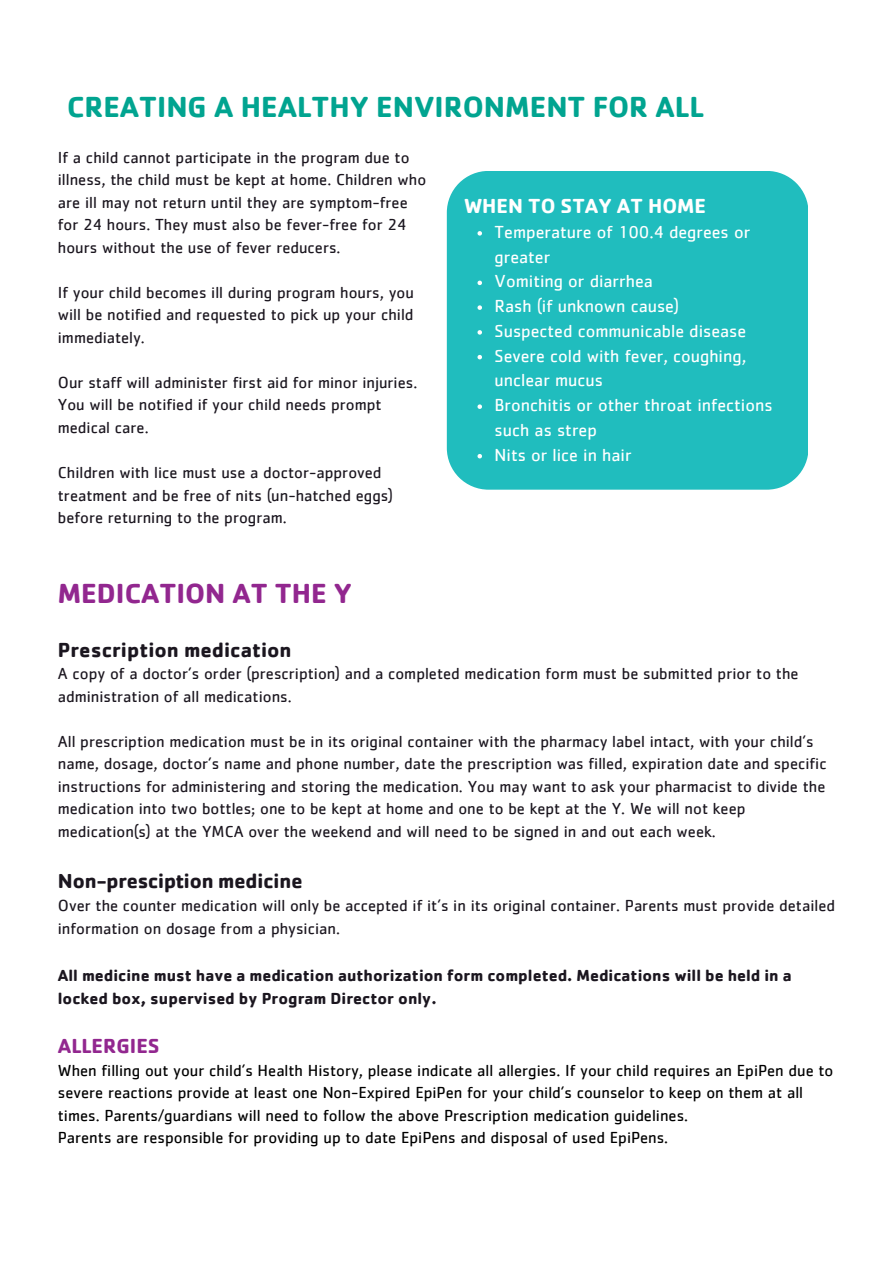
<style>
.page{position:relative;width:894px;height:1264px;background:#fff}
.page>*{position:absolute;margin:0;border:0;box-sizing:border-box;transform-origin:0 0}
.t1{font:700 30px "Cachet";color:#01a490}
.t2{font:700 28.5px "Cachet";color:#92278f}
.t3{font:700 21px "Cachet Pro";color:#1b161f}
.t4{font:700 21px "Cachet";color:#1b161f}
.t5{font:700 21px "Cachet";color:#fff}
.t6{font:700 21px "Cachet";color:#92278f}
.t7{font:18px/24.8px "Cachet";color:#fff}
.t8{font:16.5px/22.5px "Cachet";color:#1b161f}
.t9{font:16.5px/22.5px "Cachet";color:#000}
.t10{font:700 16.5px/22.5px "Cachet";color:#1b161f}
</style>
<div class="page">
<div style="left:446px;top:171px;width:361px;height:318px;background:#20bdbe"></div>
<svg style="left:477px;top:231px;width:5px;height:4px"></svg>
<svg style="left:477px;top:280px;width:5px;height:5px"></svg>
<svg style="left:477px;top:305px;width:5px;height:5px"></svg>
<svg style="left:477px;top:330px;width:5px;height:4px"></svg>
<svg style="left:477px;top:355px;width:5px;height:4px"></svg>
<svg style="left:477px;top:404px;width:5px;height:5px"></svg>
<svg style="left:477px;top:454px;width:5px;height:4px"></svg>
<p class="t1" style="left:67px;top:87px;width:638px">CREATING A HEALTHY ENVIRONMENT FOR ALL</p>
<h1 class="t8" style="left:58px;top:147px;width:370px">If a child cannot participate in the program due to illness, the child must be kept at home. Children who are ill may not return until they are symptom-free for 24 hours. They must also be fever-free for 24 hours without the use of fever reducers.</h1>
<p class="t8" style="left:58px;top:282px;width:357px;text-align:justify">If your child becomes ill during program hours, you will be notified and requested to pick up your child immediately.</p>
<p class="t8" style="left:58px;top:372px;width:361px">Our staff will administer first aid for minor injuries.<br>You will be notified if your child needs prompt medical care.</p>
<p class="t8" style="left:58px;top:462px;width:336px">Children with lice must use a doctor-approved treatment and be free of nits (un-hatched eggs) before returning to the program.</p>
<p class="t5" style="left:464px;top:192px;width:243px">WHEN TO STAY AT HOME</p>
<p class="t7" style="left:494px;top:220px;width:257px">Temperature of 100.4 degrees or greater</p>
<p class="t7" style="left:494px;top:270px;width:160px">Vomiting or diarrhea</p>
<p class="t7" style="left:494px;top:294px;width:186px">Rash (if unknown cause)</p>
<h3 class="t7" style="left:494px;top:319px;width:253px">Suspected communicable disease</h3>
<p class="t7" style="left:494px;top:344px;width:253px">Severe cold with fever, coughing, unclear mucus</p>
<p class="t7" style="left:494px;top:393px;width:279px">Bronchitis or other throat infections such as strep</p>
<p class="t7" style="left:494px;top:443px;width:138px">Nits or lice in hair</p>
<p class="t2" style="left:58px;top:574px;width:295px">MEDICATION AT THE Y</p>
<h2 class="t4" style="left:58px;top:636px;width:235px">Prescription medication</h2>
<p class="t8" style="left:58px;top:663px;width:742px">A copy of a doctor’s order (prescription) and a completed medication form must be submitted prior to the administration of all medications.</p>
<p class="t8" style="left:58px;top:731px;width:770px">All prescription medication must be in its original container with the pharmacy label intact, with your child’s name, dosage, doctor’s name and phone number, date the prescription was filled, expiration date and specific instructions for administering and storing the medication. You may want to ask your pharmacist to divide the medication into two bottles; one to be kept at home and one to be kept at the Y. We will not keep medication(s) at the YMCA over the weekend and will need to be signed in and out each week.</p>
<p class="t3" style="left:58px;top:867px;width:246px">Non-presciption medicine</p>
<p class="t8" style="left:58px;top:895px;width:778px">Over the counter medication will only be accepted if it’s in its original container. Parents must provide detailed information on dosage from a physician.</p>
<p class="t10" style="left:58px;top:963px;width:735px">All medicine must have a medication authorization form completed. Medications will be held in a locked box, supervised by Program Director only.</p>
<p class="t6" style="left:58px;top:1032px;width:103px">ALLERGIES</p>
<p class="t9" style="left:58px;top:1059px;width:776px">When filling out your child’s Health History, please indicate all allergies. If your child requires an EpiPen due to severe reactions provide at least one Non-Expired EpiPen for your child’s counselor to keep on them at all times. Parents/guardians will need to follow the above Prescription medication guidelines.</p>
<h1 class="t9" style="left:58px;top:1127px;width:611px">Parents are responsible for providing up to date EpiPens and disposal of used EpiPens.</h1>
</div>
